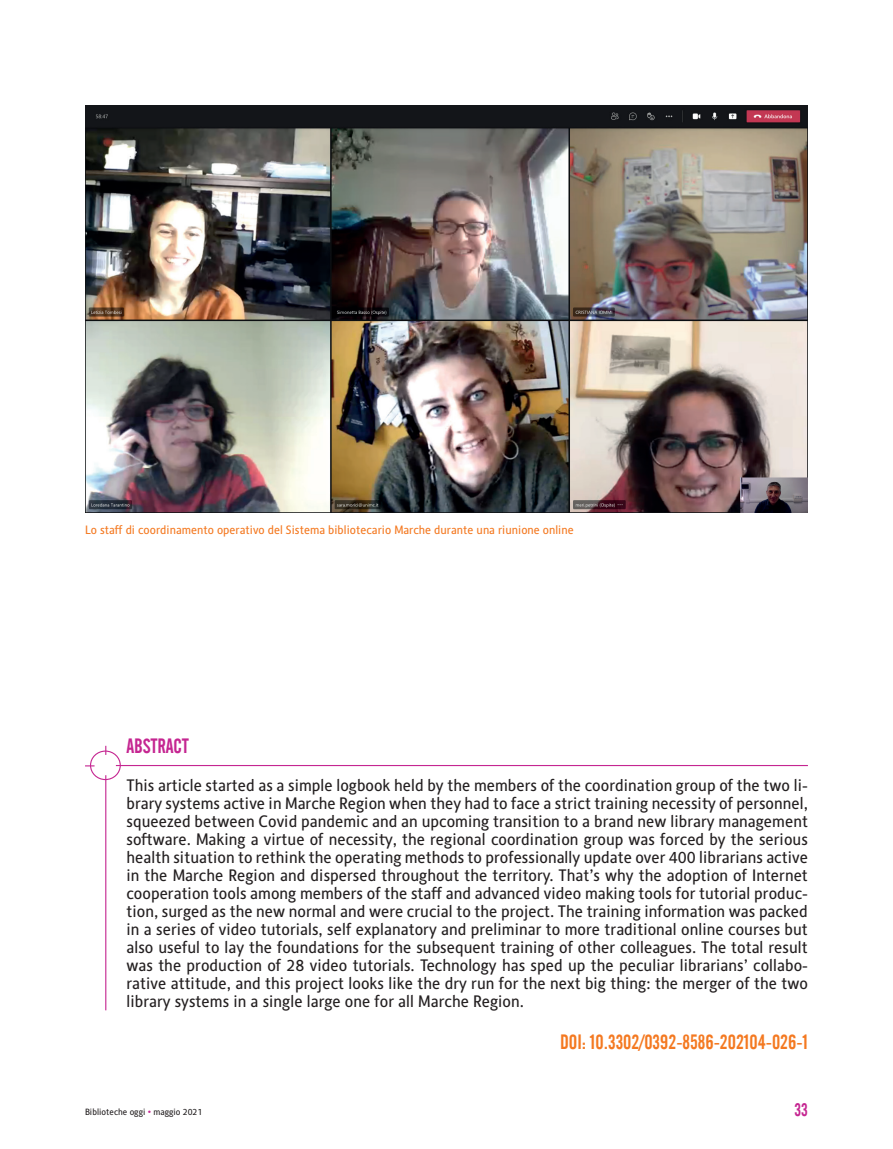
<style>
.page{position:relative;width:893px;height:1149px;background:#fff}
.page>*{position:absolute;margin:0;border:0;box-sizing:border-box;transform-origin:0 0}
.t1{font:20.25px "Alternate Gothic No 2 BT";color:#f47921}
.t2{font:20.25px "Alternate Gothic No 2 BT";color:#c52691}
.t3{font:18px "Alternate Gothic No 2 BT";color:#c52691}
.t4{font:16.5px/18px "Alber";color:#231f20;text-align:justify}
.t5{font:12px "Alber";color:#f47921}
.t6{font:9px "Alber";color:#231f20}
.s1{color:#c52691}
</style>
<div class="page">
<div style="left:90px;top:750px;width:31px;height:29px;border:1px solid #c52691;border-radius:50%"></div>
<hr style="left:105px;top:775px;width:1px;height:234px;background:#c52691">
<hr style="left:116px;top:764px;width:692px;height:1px;background:#c52691">
<img style="left:85px;top:105px;width:723px;height:407px">
<p class="t5" style="left:85px;top:522px;width:490px">Lo staff di coordinamento operativo del Sistema bibliotecario Marche durante una riunione online</p>
<p class="t2" style="left:126px;top:734px;width:64px">ABSTRACT</p>
<p class="t4" style="left:126px;top:775px;width:683px">This article started as a simple logbook held by the members of the coordination group of the two li&shy;brary systems active in Marche Region when they had to face a strict training necessity of personnel, squeezed between Covid pandemic and an upcoming transition to a brand new library management software. Making a virtue of necessity, the regional coordination group was forced by the serious health situation to rethink the operating methods to professionally update over 400 librarians active in the Marche Region and dispersed throughout the territory. That’s why the adoption of Internet cooperation tools among members of the staff and advanced video making tools for tutorial produc&shy;tion, surged as the new normal and were crucial to the project. The training information was packed in a series of video tutorials, self explanatory and preliminar to more traditional online courses but also useful to lay the foundations for the subsequent training of other colleagues. The total result was the production of 28 video tutorials. Technology has sped up the peculiar librarians’ collabo&shy;rative attitude, and this project looks like the dry run for the next big thing: the merger of the two library systems in a single large one for all Marche Region.</p>
<p class="t1" style="left:560px;top:1030px;width:249px">DOI: 10.3302/0392-8586-202104-026-1</p>
<p class="t6" style="left:85px;top:1106px;width:119px">Biblioteche oggi <span class="s1">•</span> maggio 2021</p>
<p class="t3" style="left:794px;top:1099px;width:15px">33</p>
</div>
